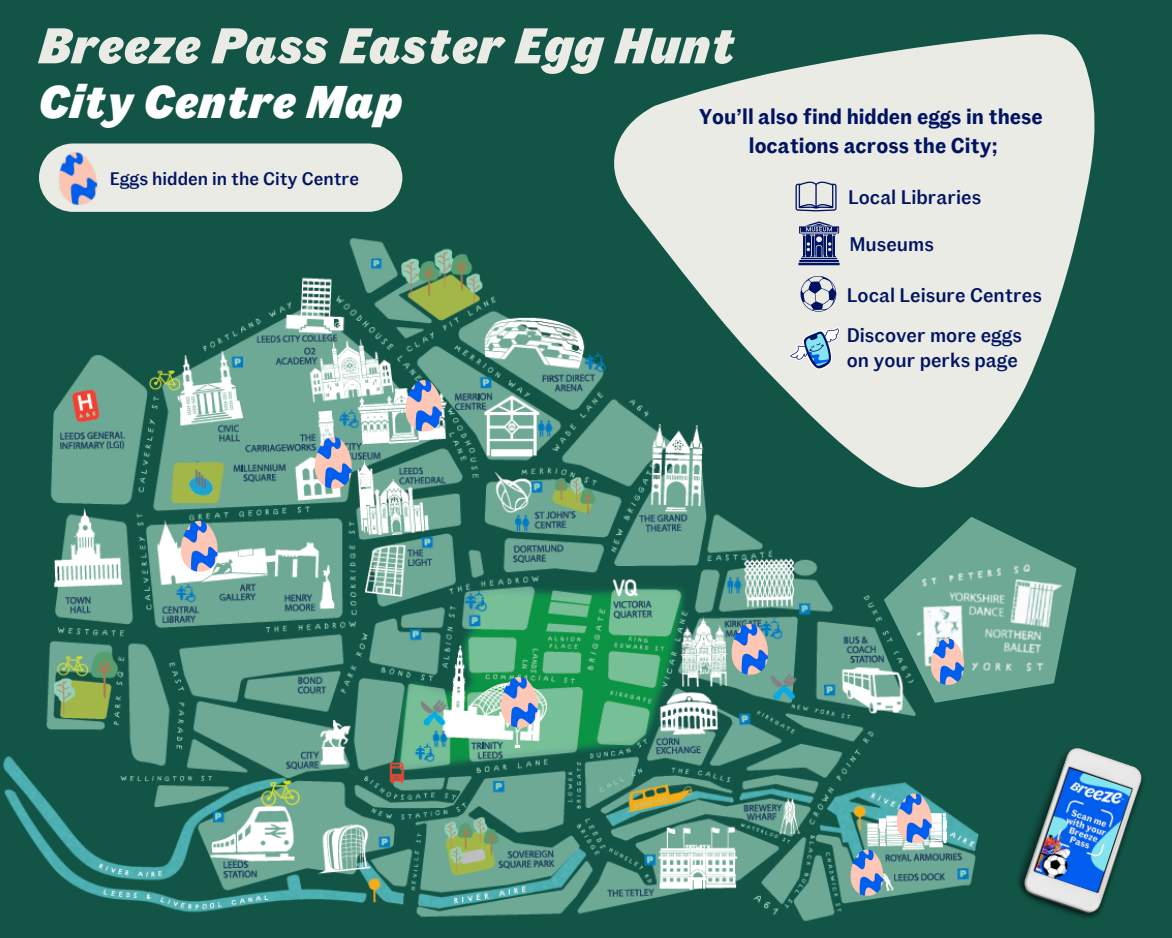
<style>
.page{position:relative;width:1172px;height:938px;background:#fff}
.page>*{position:absolute;margin:0;border:0;box-sizing:border-box;transform-origin:0 0}
.t1{font:italic 900 50px "Fann Grotesque Pro";color:#ebebe5}
.t2{font:italic 900 45.62px "Fann Grotesque Pro";color:#fff}
.t3{font:600 20.81px/29px "Fann Grotesque Pro";color:#001463;text-align:center}
.t4{font:500 19.56px/24.9px "Fann Grotesque Pro";color:#001463}
.t5{font:500 18px "Fann Grotesque Pro";color:#001463}
</style>
<div class="page">
<div style="left:0;top:0;width:1172px;height:937px;background:#125446"></div>
<img style="left:3px;top:238px;width:1074px;height:684px">
<svg style="left:884px;top:563px;width:192px;height:139px"></svg>
<img style="left:914px;top:563px;width:157px;height:124px">
<img style="left:914px;top:626px;width:70px;height:69px">
<img style="left:833px;top:836px;width:70px;height:70px">
<img style="left:878px;top:779px;width:74px;height:75px">
<img style="left:296px;top:424px;width:77px;height:75px">
<img style="left:386px;top:367px;width:77px;height:75px">
<img style="left:162px;top:507px;width:77px;height:75px">
<img style="left:712px;top:610px;width:78px;height:75px">
<img style="left:482px;top:663px;width:77px;height:75px">
<svg style="left:587px;top:34px;width:508px;height:529px;fill:#ebebe5"></svg>
<svg style="left:798px;top:275px;width:38px;height:38px"></svg>
<svg style="left:798px;top:221px;width:41px;height:44px"></svg>
<img style="left:788px;top:319px;width:55px;height:56px">
<svg style="left:795px;top:181px;width:41px;height:30px"></svg>
<div style="left:124px;top:143px;width:278px;height:69px;background:#ebebe5"></div>
<img style="left:39px;top:143px;width:85px;height:69px">
<img style="left:1003px;top:738px;width:140px;height:184px">
<img style="left:1035px;top:768px;width:97px;height:124px">
<p class="t1" style="left:39px;top:13px;width:698px">Breeze Pass Easter Egg Hunt</p>
<p class="t2" style="left:39px;top:72px;width:365px">City Centre Map</p>
<p class="t5" style="left:110px;top:167px;width:251px">Eggs hidden in the City Centre</p>
<p class="t3" style="left:699px;top:101px;width:345px">You’ll also find hidden eggs in these locations across the City;</p>
<p class="t4" style="left:848px;top:184px;width:135px">Local Libraries</p>
<h1 class="t4" style="left:849px;top:231px;width:86px">Museums</h1>
<h1 class="t4" style="left:847px;top:281px;width:197px">Local Leisure Centres</h1>
<p class="t4" style="left:847px;top:322px;width:177px">Discover more eggs on your perks page</p>
</div>
